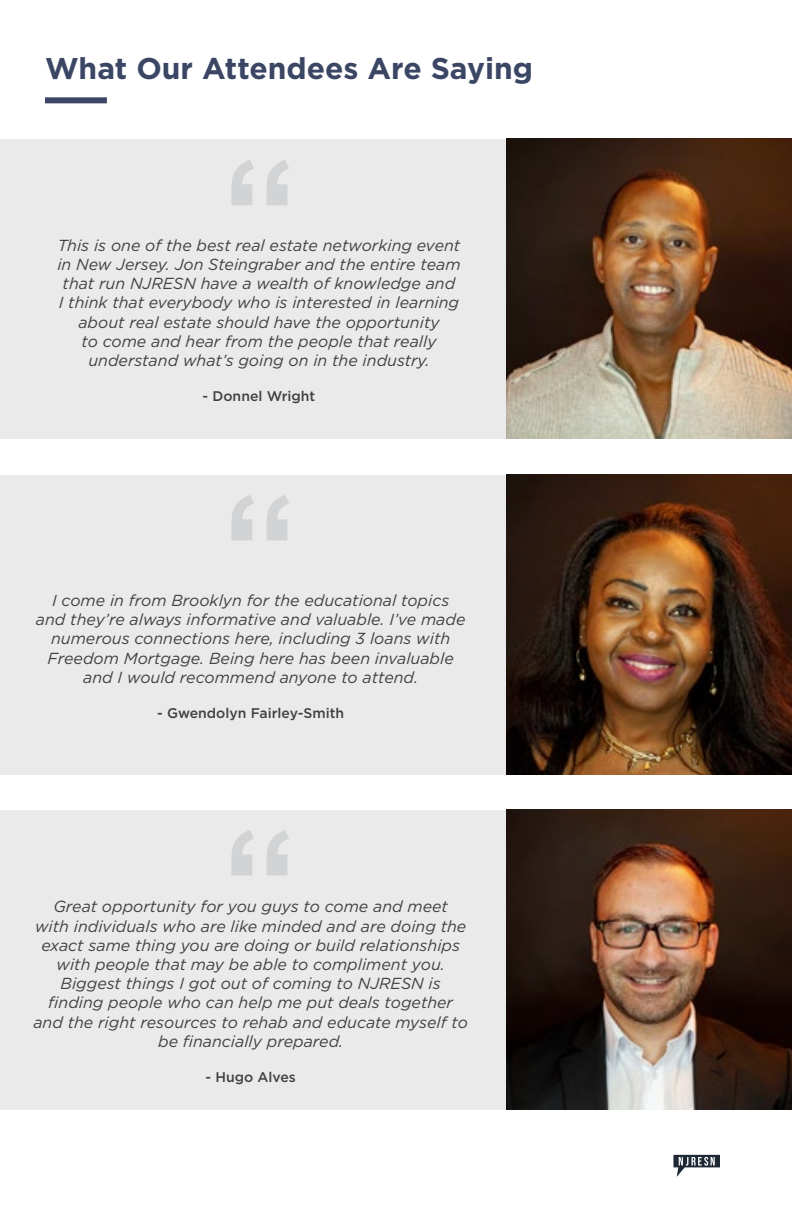
<style>
.page{position:relative;width:792px;height:1224px;background:#fff}
.page>*{position:absolute;margin:0;border:0;box-sizing:border-box;transform-origin:0 0}
.t1{font:700 30px "Gotham";color:#3a4664}
.t2{font:italic 16px/19.2px "Gotham";color:#414042;text-align:center}
.t3{font:500 14px "Gotham";color:#414042}
</style>
<div class="page">
<div style="left:0;top:475px;width:507px;height:299px;background:#eaeaea"></div>
<div style="left:0;top:139px;width:507px;height:299px;background:#eaeaea"></div>
<div style="left:0;top:810px;width:507px;height:299px;background:#eaeaea"></div>
<img style="left:507px;top:139px;width:285px;height:299px">
<img style="left:507px;top:475px;width:285px;height:299px">
<img style="left:507px;top:810px;width:285px;height:299px">
<svg style="left:231px;top:160px;width:58px;height:45px"></svg>
<svg style="left:231px;top:495px;width:58px;height:45px"></svg>
<svg style="left:231px;top:830px;width:58px;height:45px"></svg>
<div style="left:45px;top:97px;width:62px;height:6px;background:#3a4664"></div>
<svg style="left:673px;top:1155px;width:47px;height:22px"></svg>
<h1 class="t1" style="left:45px;top:51px;width:490px">What Our Attendees Are Saying</h1>
<p class="t2" style="left:57px;top:236px;width:405px">This is one of the best real estate networking event in New Jersey. Jon Steingraber and the entire team that run NJRESN have a wealth of knowledge and<br>I think that everybody who is interested in learning about real estate should have the opportunity<br>to come and hear from the people that really understand what’s going on in the industry.</p>
<p class="t3" style="left:203px;top:388px;width:114px">- Donnel Wright</p>
<p class="t2" style="left:36px;top:591px;width:431px">I come in from Brooklyn for the educational topics and they’re always informative and valuable. I’ve made numerous connections here, including 3 loans with Freedom Mortgage. Being here has been invaluable and I would recommend anyone to attend.</p>
<p class="t3" style="left:157px;top:705px;width:189px">- Gwendolyn Fairley-Smith</p>
<p class="t2" style="left:33px;top:897px;width:436px">Great opportunity for you guys to come and meet<br>with individuals who are like minded and are doing the exact same thing you are doing or build relationships with people that may be able to compliment you.<br>Biggest things I got out of coming to NJRESN is finding people who can help me put deals together and the right resources to rehab and educate myself to be financially prepared.</p>
<p class="t3" style="left:206px;top:1069px;width:92px">- Hugo Alves</p>
</div>
